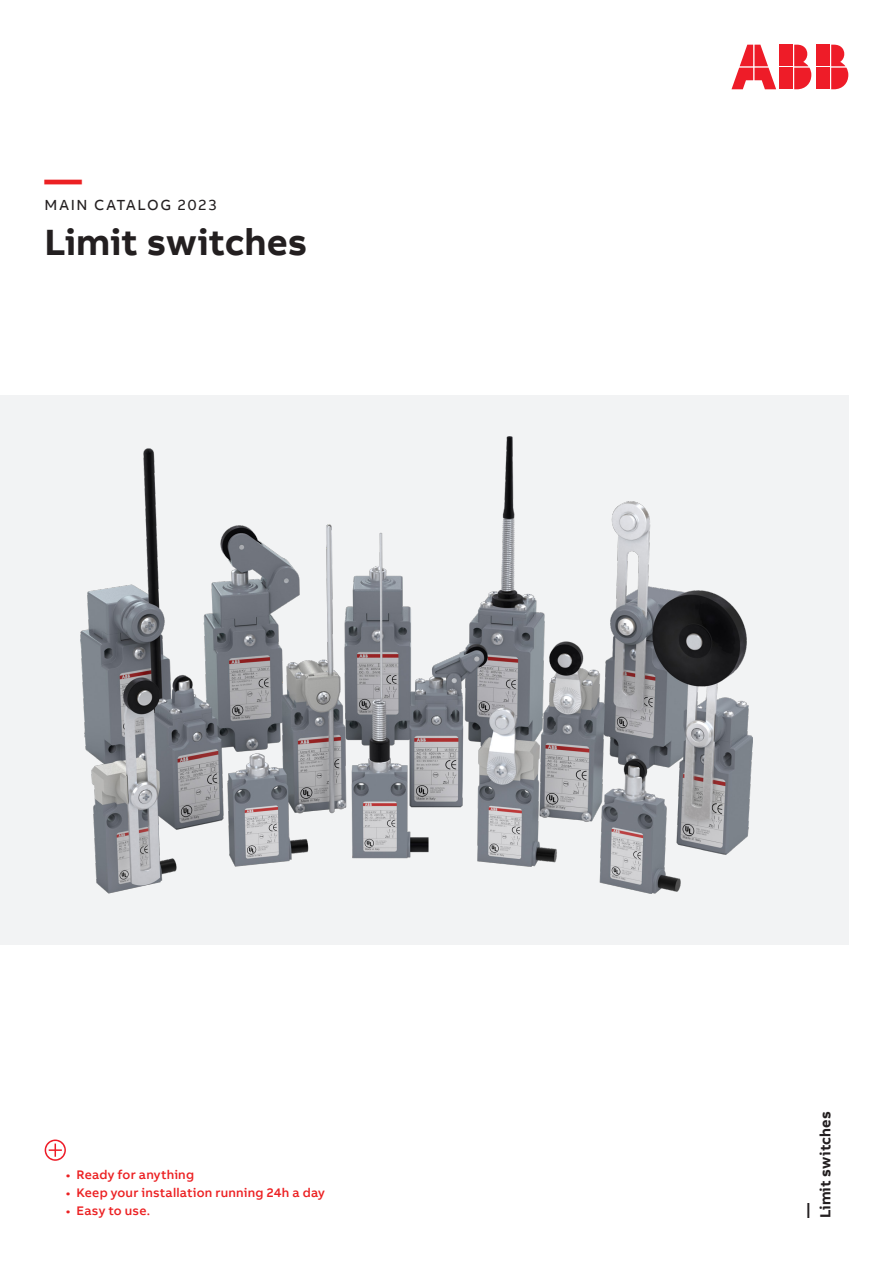
<style>
.page{position:relative;width:893px;height:1263px;background:#fff}
.page>*{position:absolute;margin:0;border:0;box-sizing:border-box;transform-origin:0 0}
.Information_Level_Headline_25pt_30pt{font:700 37.5px "AB Bvoice";letter-spacing:-.005em;color:#231f20}
.Information_Level_Headline_25pt_30pt-2{font:700 37.5px "AB Bvoice";color:#ec2123}
.Information_Level_Category_10pt_12pt{font:15px "AB Bvoice";letter-spacing:.115em;color:#231f20}
.Information_Level_Headline_Index_10pt_12{font:700 15px/18px "AB Bvoice";letter-spacing:.005em;color:#231f20}
.t1{font:500 12.75px "AB Bvoice";letter-spacing:.015em;color:#ec2123}
</style>
<div class="page">
<div style="left:0;top:396px;width:848px;height:549px;background:#f2f3f4"></div>
<img style="left:81px;top:437px;width:672px;height:456px">
<svg style="left:45px;top:1139px;width:21px;height:22px"></svg>
<div style="left:817px;top:45px;width:13px;height:21px;background:#ee1c28"></div>
<div style="left:817px;top:68px;width:13px;height:21px;background:#ee1c28"></div>
<svg style="left:831px;top:45px;width:17px;height:44px"></svg>
<svg style="left:731px;top:45px;width:45px;height:44px"></svg>
<div style="left:780px;top:45px;width:13px;height:21px;background:#ee1c28"></div>
<div style="left:780px;top:68px;width:13px;height:21px;background:#ee1c28"></div>
<svg style="left:794px;top:45px;width:17px;height:44px"></svg>
<p class="Information_Level_Headline_25pt_30pt-2" style="left:45px;top:155px;width:39px">—</p>
<p class="Information_Level_Category_10pt_12pt" style="left:45px;top:196px;width:173px">MAIN CATALOG 2023</p>
<p class="Information_Level_Headline_25pt_30pt" style="left:45px;top:218px;width:264px">Limit switches</p>
<p class="t1" style="left:66px;top:1166px;width:130px">• Ready for anything</p>
<p class="t1" style="left:66px;top:1184px;width:260px">• Keep your installation running 24h a day</p>
<p class="t1" style="left:66px;top:1202px;width:86px">• Easy to use.</p>
<p class="Information_Level_Headline_Index_10pt_12" style="left:798px;top:1218px;width:109px;rotate:-90deg">—<br>Limit switches</p>
</div>
